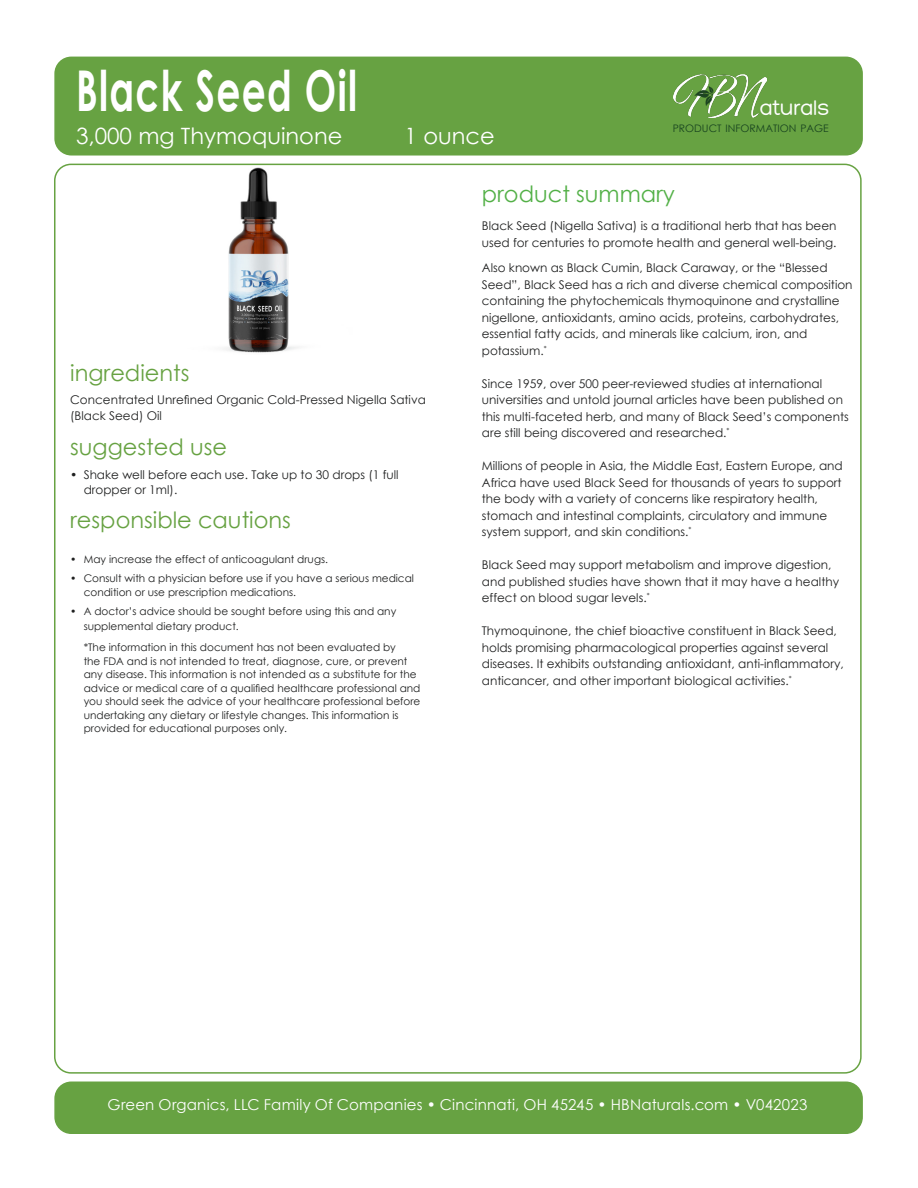
<style>
.page{position:relative;width:918px;height:1188px;background:#fff}
.page>*{position:absolute;margin:0;border:0;box-sizing:border-box;transform-origin:0 0}
.t1{font:700 56.25px "Century Gothic";letter-spacing:.035em;color:#fff;scale:.67 1}
.t2{font:22.5px "Century Gothic";color:#67a242}
.t3{font:22.5px "Century Gothic";color:#fff}
.t4{font:22.5px "Century Gothic";color:#53b047}
.t5{font:22.5px "Traffolight";color:#fff}
.Paragraph_Style{font:15px "Century Gothic";letter-spacing:.015em;color:#fff}
.t6{font:12px/16.5px "Century Gothic";color:#1f2020}
.t7{font:10.5px/13.5px "Century Gothic";color:#1f2020}
.t8{font:10.35px "Century Gothic";color:#17431f}
</style>
<div class="page">
<div style="left:55px;top:57px;width:807px;height:98px;background:#67a242;border-radius:16px"></div>
<div style="left:54px;top:57px;width:809px;height:99px;border:2px solid #67a242;border-radius:16px"></div>
<img style="left:673px;top:75px;width:93px;height:42px">
<div style="left:55px;top:1082px;width:807px;height:51px;background:#67a242;border-radius:16px"></div>
<div style="left:54px;top:1082px;width:809px;height:52px;border:2px solid #67a242;border-radius:16px"></div>
<img style="left:224px;top:167px;width:75px;height:186px">
<p class="t1" style="left:76px;top:48px;width:421px">Black Seed Oil</p>
<p class="t3" style="left:76px;top:120px;width:268px">3,000 mg Thymoquinone</p>
<p class="t3" style="left:405px;top:120px;width:92px">1 ounce</p>
<p class="t5" style="left:760px;top:99px;width:71px">aturals</p>
<p class="t8" style="left:673px;top:121px;width:157px">PRODUCT INFORMATION PAGE</p>
<p class="t2" style="left:70px;top:358px;width:121px">ingredients</p>
<p class="t6" style="left:70px;top:391px;width:357px">Concentrated Unrefined Organic Cold-Pressed Nigella Sativa (Black Seed) Oil</p>
<p class="t2" style="left:70px;top:431px;width:158px">suggested use</p>
<p class="t6" style="left:84px;top:467px;width:316px;line-height:15px;text-indent:-14px">• Shake well before each use. Take up to 30 drops (1 full dropper or 1ml).</p>
<p class="t2" style="left:70px;top:505px;width:222px">responsible cautions</p>
<p class="t7" style="left:70px;top:552px;width:259px">• May increase the effect of anticoagulant drugs.</p>
<p class="t7" style="left:84px;top:572px;width:332px;text-indent:-14px">• Consult with a physician before use if you have a serious medical condition or use prescription medications.</p>
<p class="t7" style="left:84px;top:604px;width:314px;line-height:15px;text-indent:-14px">• A doctor’s advice should be sought before using this and any supplemental dietary product.</p>
<p class="t7" style="left:84px;top:641px;width:338px">*The information in this document has not been evaluated by<br>the FDA and is not intended to treat, diagnose, cure, or prevent any disease. This information is not intended as a substitute for the advice or medical care of a qualified healthcare professional and you should seek the advice of your healthcare professional before undertaking any dietary or lifestyle changes. This information is provided for educational purposes only.</p>
<p class="t4" style="left:482px;top:178px;width:195px">product summary</p>
<p class="t6" style="left:482px;top:217px;width:356px">Black Seed (Nigella Sativa) is a traditional herb that has been used for centuries to promote health and general well-being.</p>
<p class="t6" style="left:482px;top:259px;width:372px">Also known as Black Cumin, Black Caraway, or the “Blessed Seed”, Black Seed has a rich and diverse chemical composition containing the phytochemicals thymoquinone and crystalline nigellone, antioxidants, amino acids, proteins, carbohydrates, essential fatty acids, and minerals like calcium, iron, and potassium.<sup>*</sup></p>
<p class="t6" style="left:482px;top:375px;width:368px">Since 1959, over 500 peer-reviewed studies at international universities and untold journal articles have been published on this multi-faceted herb, and many of Black Seed’s components are still being discovered and researched.<sup>*</sup></p>
<p class="t6" style="left:482px;top:457px;width:362px">Millions of people in Asia, the Middle East, Eastern Europe, and Africa have used Black Seed for thousands of years to support the body with a variety of concerns like respiratory health, stomach and intestinal complaints, circulatory and immune system support, and skin conditions.<sup>*</sup></p>
<p class="t6" style="left:482px;top:556px;width:359px">Black Seed may support metabolism and improve digestion, and published studies have shown that it may have a healthy effect on blood sugar levels.<sup>*</sup></p>
<p class="t6" style="left:482px;top:622px;width:364px">Thymoquinone, the chief bioactive constituent in Black Seed, holds promising pharmacological properties against several diseases. It exhibits outstanding antioxidant, anti-inflammatory, anticancer, and other important biological activities.<sup>*</sup></p>
<p class="Paragraph_Style" style="left:108px;top:1094px;width:701px">Green Organics, LLC Family Of Companies • Cincinnati, OH 45245 • HBNaturals.com • V042023</p>
</div>
